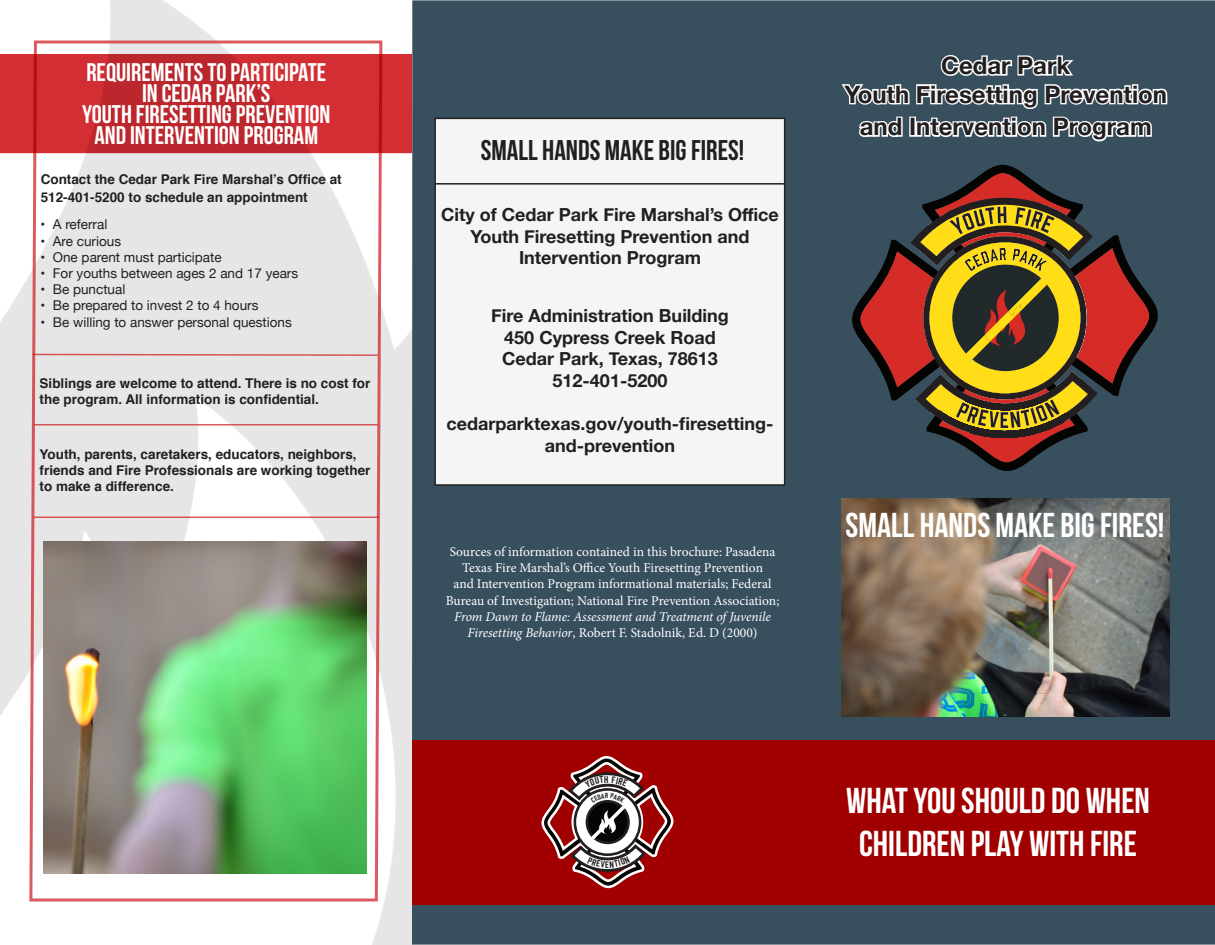
<style>
.page{position:relative;width:1215px;height:945px;background:#fff}
.page>*{position:absolute;margin:0;border:0;box-sizing:border-box;transform-origin:0 0}
.t1{font:36px/43.2px "Bebas Neue";color:#fff;text-align:center}
.t2{font:34.5px "Bebas Neue";color:#fff}
.t3{font:28.5px "Bebas Neue";color:#231f20}
.t4{font:25.5px/21px "Bebas Neue";color:#fff;text-align:center}
.t5{font:700 24px/32.4px "Helvetica Neue";color:#231f20;text-align:center}
.t6{font:700 18px/21.6px "Helvetica Neue";color:#231f20;text-align:center}
.t7{font:700 17.85px/21.6px "Helvetica Neue";color:#231f20;text-align:center}
.t8{font:13.5px/16.2px "Minion Pro";color:#fff;text-align:center}
.t9{font:700 13.5px/16.2px "Helvetica";color:#231f20}
.t10{font:13.5px "Helvetica Neue";color:#231f20}
.t11{font:8.55px "Prohibition";color:#231f20}
.s1{font-style:italic}
</style>
<div class="page">
<img style="left:0;top:0;width:412px;height:945px">
<svg style="left:28px;top:39px;width:356px;height:864px"></svg>
<div style="left:412px;top:0;width:803px;height:945px;background:#384f5e"></div>
<svg style="left:0;top:54px;width:412px;height:99px"></svg>
<div style="left:435px;top:118px;width:350px;height:367px;background:#f4f6f6"></div>
<div style="left:434px;top:118px;width:351px;height:368px;border:2px solid #231f20"></div>
<div style="left:412px;top:740px;width:803px;height:164px;background:#a00000"></div>
<svg style="left:841px;top:55px;width:327px;height:87px"></svg>
<hr style="left:434px;top:183px;width:350px;height:2px;background:#231f20">
<svg style="left:31px;top:353px;width:348px;height:4px"></svg>
<hr style="left:34px;top:517px;width:345px;height:1px;background:#d1232a">
<hr style="left:34px;top:424px;width:344px;height:1px;background:#d1232a">
<img style="left:841px;top:499px;width:329px;height:218px">
<svg style="left:852px;top:165px;width:306px;height:306px"></svg>
<svg style="left:860px;top:173px;width:289px;height:289px"></svg>
<img style="left:44px;top:541px;width:323px;height:332px">
<svg style="left:541px;top:756px;width:133px;height:133px"></svg>
<p class="t4" style="left:86px;top:62px;width:241px">REQUIREMENTS TO PARTICIPATE</p>
<p class="t4" style="left:142px;top:83px;width:130px">IN CEDAR PARK’S</p>
<p class="t4" style="left:82px;top:104px;width:250px">YOUTH FIRESETTING PREVENTION<br>AND INTERVENTION PROGRAM</p>
<p class="t9" style="left:41px;top:171px;width:303px;line-height:18px">Contact the Cedar Park Fire Marshal’s Office at<br>512-401-5200 to schedule an appointment</p>
<p class="t10" style="left:41px;top:215px;width:68px">• A referral</p>
<p class="t10" style="left:41px;top:231px;width:82px">• Are curious</p>
<p class="t10" style="left:41px;top:247px;width:183px">• One parent must participate</p>
<p class="t10" style="left:41px;top:263px;width:259px">• For youths between ages 2 and 17 years</p>
<p class="t10" style="left:41px;top:280px;width:86px">• Be punctual</p>
<p class="t10" style="left:41px;top:296px;width:219px">• Be prepared to invest 2 to 4 hours</p>
<p class="t10" style="left:41px;top:312px;width:253px">• Be willing to answer personal questions</p>
<p class="t9" style="left:40px;top:375px;width:332px">Siblings are welcome to attend. There is no cost for the program. All information is confidential.</p>
<p class="t9" style="left:40px;top:446px;width:332px">Youth, parents, caretakers, educators, neighbors, friends and Fire Professionals are working together to make a difference.</p>
<p class="t3" style="left:481px;top:134px;width:265px">SMALL HANDS MAKE BIG FIRES!</p>
<p class="t6" style="left:441px;top:204px;width:339px">City of Cedar Park Fire Marshal’s Office</p>
<p class="t6" style="left:470px;top:226px;width:281px">Youth Firesetting Prevention and<br>Intervention Program</p>
<p class="t6" style="left:491px;top:305px;width:239px">Fire Administration Building</p>
<p class="t6" style="left:504px;top:327px;width:213px">450 Cypress Creek Road</p>
<p class="t6" style="left:502px;top:348px;width:217px">Cedar Park, Texas, 78613</p>
<p class="t6" style="left:553px;top:370px;width:116px">512-401-5200</p>
<p class="t7" style="left:447px;top:413px;width:328px">cedarparktexas.gov/youth-firesetting&shy;and-prevention</p>
<p class="t8" style="left:446px;top:544px;width:335px">Sources of information contained in this brochure: Pasadena Texas Fire Marshal’s Office Youth Firesetting Prevention<br>and Intervention Program informational materials; Federal Bureau of Investigation; National Fire Prevention Association; <span class="s1">From Dawn to Flame: Assessment and Treatment of Juvenile Firesetting Behavior</span>, Robert F. Stadolnik, Ed. D (2000)</p>
<p class="t11" style="left:605px;top:859px;width:5px">e</p>
<p class="t5" style="left:941px;top:50px;width:130px">Cedar Park</p>
<p class="t5" style="left:844px;top:79px;width:324px">Youth Firesetting Prevention and Intervention Program</p>
<p class="t2" style="left:845px;top:506px;width:321px">SMALL HANDS MAKE BIG FIRES!</p>
<p class="t1" style="left:846px;top:778px;width:305px">WHAT YOU SHOULD DO WHEN<br>CHILDREN PLAY WITH FIRE</p>
</div>
